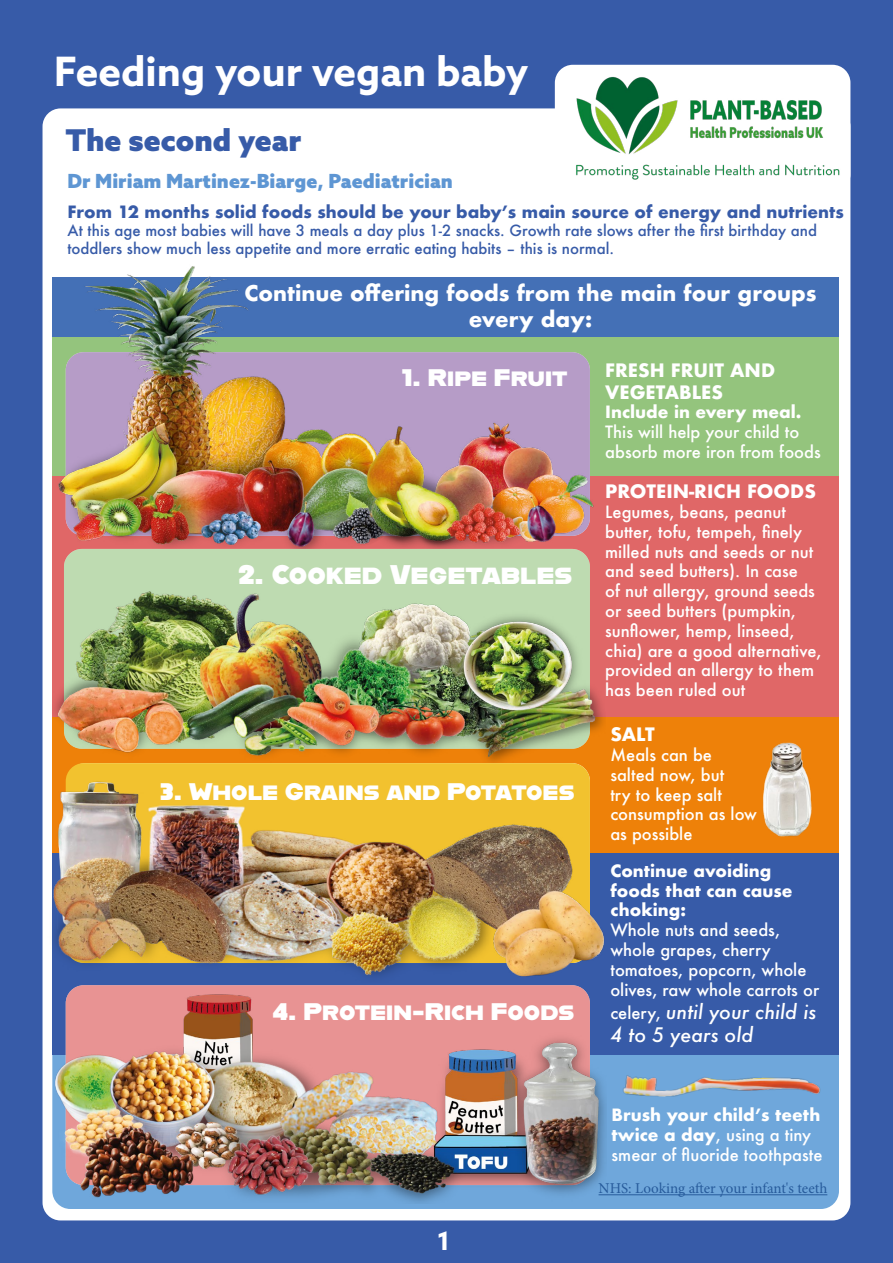
<style>
.page{position:relative;width:893px;height:1263px;background:#fff}
.page>*{position:absolute;margin:0;border:0;box-sizing:border-box;transform-origin:0 0}
.t1{font:700 40.5px "Azo Sans";color:#fff}
.t2{font:900 30px "Azo Sans";color:#375ba8}
.t3{font:27px "Alfarn";color:#fff}
.t4{font:700 25.5px "Azo Sans";color:#fff}
.t5{font:24px "Alfarn";color:#fff}
.t6{font:700 21px/25.2px "Futura";color:#fff;text-align:center}
.t7{font:900 19.5px "Azo Sans";color:#5e96d3}
.t8{font:italic 500 19.5px/23.4px "Futura";color:#fff}
.t9{font:700 18px/21.6px "Futura";color:#fff}
.t10{font:500 16.5px/19.8px "Futura";color:#fff}
.t11{font:700 16.5px "Futura";color:#375ba8}
.t12{font:700 16.5px/19.8px "Futura";color:#fff}
.t13{font:500 15px/18px "Futura";color:#375ba8}
.t14{font:15px "Minion Pro";color:#275b9b}
.s1{font-style:normal;font-size:16.5px}
.s2{font-weight:700}
</style>
<div class="page">
<div style="left:0;top:0;width:892px;height:1263px;background:#375ba8"></div>
<div style="left:43px;top:108px;width:807px;height:1112px;background:#fff;border-radius:18px"></div>
<div style="left:555px;top:65px;width:295px;height:127px;background:#fff;border-radius:18px"></div>
<img style="left:557px;top:71px;width:293px;height:109px">
<div style="left:52px;top:277px;width:787px;height:75px;background:#4470b6"></div>
<div style="left:52px;top:355px;width:787px;height:498px;background:#ee8109"></div>
<div style="left:52px;top:1032px;width:787px;height:177px;background:#6fa7db;border-radius:18px"></div>
<div style="left:52px;top:355px;width:787px;height:361px;background:#e06767"></div>
<img style="left:763px;top:742px;width:49px;height:95px">
<img style="left:52px;top:549px;width:553px;height:214px">
<hr style="left:599px;top:1194px;width:228px;height:1px;background:#275b9b">
<div style="left:52px;top:853px;width:787px;height:202px;background:#375ba8"></div>
<img style="left:623px;top:1075px;width:198px;height:22px">
<div style="left:66px;top:763px;width:524px;height:200px;background:#f2c22f;border-radius:18px"></div>
<img style="left:53px;top:779px;width:551px;height:198px">
<div style="left:66px;top:985px;width:524px;height:200px;background:#e89393;border-radius:18px"></div>
<img style="left:52px;top:993px;width:554px;height:210px">
<div style="left:52px;top:337px;width:787px;height:139px;background:#94c47d"></div>
<img style="left:58px;top:266px;width:536px;height:283px">
<h1 class="t1" style="left:54px;top:45px;width:476px">Feeding your vegan baby</h1>
<h2 class="t2" style="left:66px;top:120px;width:237px">The second year</h2>
<p class="t7" style="left:67px;top:168px;width:387px">Dr Miriam Martinez-Biarge, Paediatrician</p>
<p class="t11" style="left:67px;top:200px;width:778px">From 12 months solid foods should be your baby’s main source of energy and nutrients</p>
<p class="t13" style="left:67px;top:221px;width:751px">At this age most babies will have 3 meals a day plus 1-2 snacks. Growth rate slows after the first birthday and toddlers show much less appetite and more erratic eating habits – this is normal.</p>
<p class="t6" style="left:244px;top:281px;width:574px">Continue offering foods from the main four groups every day:</p>
<h3 class="t5" style="left:402px;top:363px;width:167px">1. Ripe Fruit</h3>
<h3 class="t3" style="left:238px;top:558px;width:336px">2. Cooked Vegetables</h3>
<h3 class="t5" style="left:160px;top:778px;width:416px">3. Whole Grains and Potatoes</h3>
<h3 class="t5" style="left:272px;top:997px;width:304px">4. Protein-Rich Foods</h3>
<h3 class="t4" style="left:437px;top:1224px;width:15px">1</h3>
<p class="t9" style="left:605px;top:359px;width:171px">FRESH FRUIT AND<br>VEGETABLES</p>
<p class="t12" style="left:605px;top:402px;width:198px">Include in every meal.</p>
<p class="t10" style="left:605px;top:422px;width:217px">This will help your child to absorb more iron from foods</p>
<p class="t9" style="left:605px;top:481px;width:212px">PROTEIN-RICH FOODS</p>
<p class="t10" style="left:605px;top:502px;width:218px">Legumes, beans, peanut butter, tofu, tempeh, finely milled nuts and seeds or nut and seed butters). In case<br>of nut allergy, ground seeds or seed butters (pumpkin, sunflower, hemp, linseed, chia) are a good alternative, provided an allergy to them has been ruled out</p>
<p class="t9" style="left:610px;top:723px;width:46px">SALT</p>
<p class="t10" style="left:610px;top:745px;width:148px">Meals can be salted now, but<br>try to keep salt consumption as low as possible</p>
<p class="t12" style="left:610px;top:861px;width:184px">Continue avoiding foods that can cause choking:</p>
<p class="t10" style="left:610px;top:920px;width:210px">Whole nuts and seeds, whole grapes, cherry tomatoes, popcorn, whole olives, raw whole carrots or</p>
<p class="t8" style="left:610px;top:1000px;width:207px"><span class="s1">celery,</span> until your child is<br>4 to 5 years old</p>
<p class="t10" style="left:612px;top:1105px;width:212px"><span class="s2">Brush your child’s teeth twice a day</span>, using a tiny smear of fluoride toothpaste</p>
<p class="t14" style="left:599px;top:1178px;width:230px">NHS: Looking after your infant's teeth</p>
</div>
